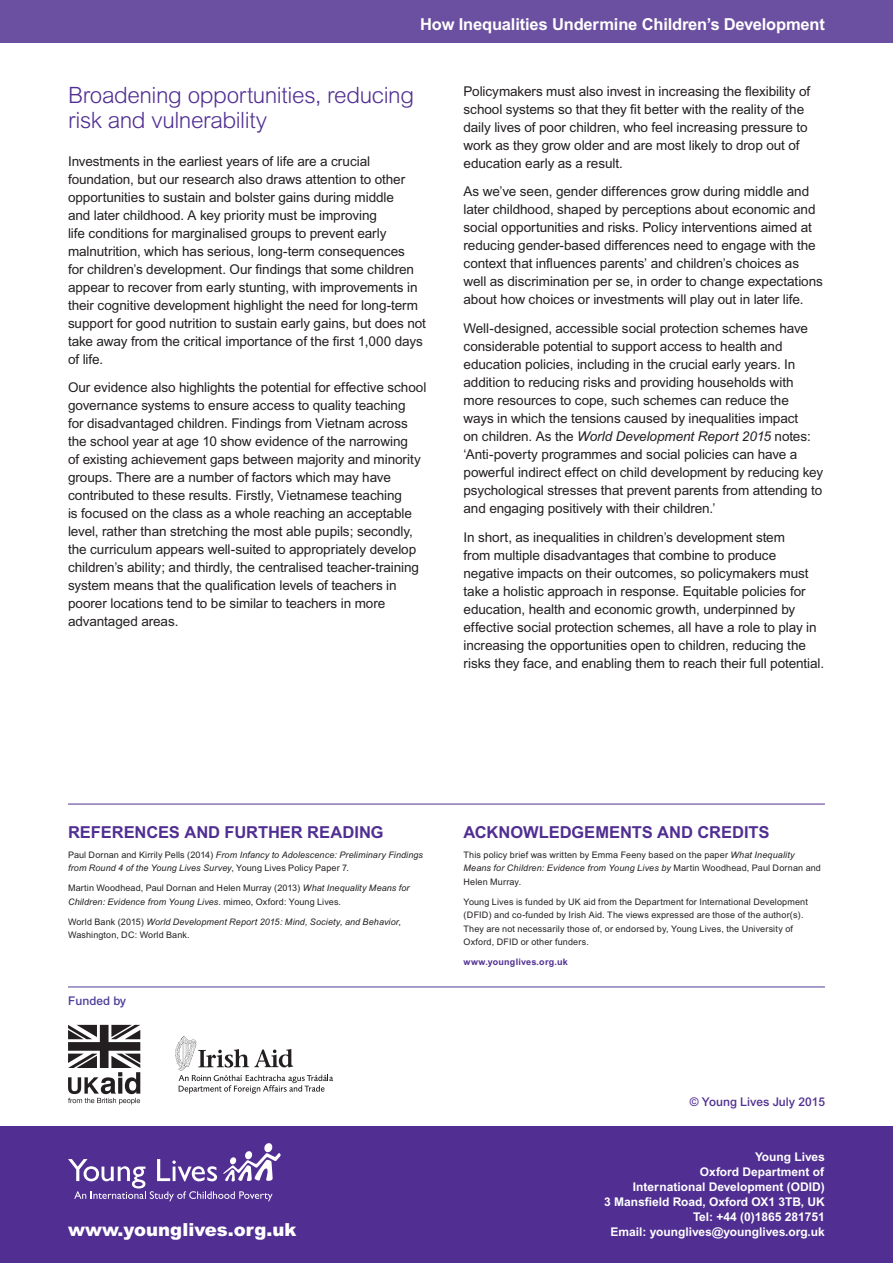
<style>
.page{position:relative;width:893px;height:1263px;background:#fff}
.page>*{position:absolute;margin:0;border:0;box-sizing:border-box;transform-origin:0 0}
.t1{font:300 22.5px/25.5px "Arial";letter-spacing:-.02em;color:#502e92}
.t2{font:900 18px "Arial";color:#fff}
.t3{font:700 16.5px "Arial";color:#502e92}
.t4{font:700 16.5px "Arial";letter-spacing:-.01em;color:#fff}
.t5{font:13.5px/18px "Arial";letter-spacing:-.005em;color:#231f20}
.t6{font:700 12px/15px "Arial";color:#fff;text-align:right}
.t7{font:500 12px "Arial";color:#502e92}
.t8{font:500 12px "Arial";color:#4c3d99}
.t9{font:9px/13.5px "Arial";letter-spacing:.02em;color:#231f20}
.t10{font:italic 9px/13.5px "Arial";letter-spacing:.015em;color:#231f20}
.t11{font:700 9px "Arial";letter-spacing:.025em;color:#502e92}
.s1{font-style:italic}
.s2{font-style:normal}
</style>
<div class="page">
<div style="left:0;top:0;width:893px;height:43px;background:#6b4fa0"></div>
<hr style="left:68px;top:804px;width:757px;height:1px;background:#502e92">
<div style="left:0;top:1127px;width:893px;height:136px;background:#502e92"></div>
<svg style="left:68px;top:1143px;width:213px;height:58px"></svg>
<hr style="left:68px;top:986px;width:757px;height:1px;background:#4c3d99">
<svg style="left:175px;top:1036px;width:158px;height:58px"></svg>
<svg style="left:68px;top:1025px;width:72px;height:79px"></svg>
<p class="t4" style="left:420px;top:15px;width:406px">How Inequalities Undermine Children’s Development</p>
<h1 class="t1" style="left:68px;top:82px;width:348px">Broadening opportunities, reducing risk and vulnerability</h1>
<p class="t5" style="left:68px;top:152px;width:359px">Investments in the earliest years of life are a crucial foundation, but our research also draws attention to other opportunities to sustain and bolster gains during middle<br>and later childhood. A key priority must be improving<br>life conditions for marginalised groups to prevent early malnutrition, which has serious, long-term consequences<br>for children’s development. Our findings that some children appear to recover from early stunting, with improvements in their cognitive development highlight the need for long-term support for good nutrition to sustain early gains, but does not take away from the critical importance of the first 1,000 days of life.</p>
<p class="t5" style="left:68px;top:378px;width:360px">Our evidence also highlights the potential for effective school governance systems to ensure access to quality teaching<br>for disadvantaged children. Findings from Vietnam across the school year at age 10 show evidence of the narrowing<br>of existing achievement gaps between majority and minority groups. There are a number of factors which may have contributed to these results. Firstly, Vietnamese teaching<br>is focused on the class as a whole reaching an acceptable level, rather than stretching the most able pupils; secondly, the curriculum appears well-suited to appropriately develop children’s ability; and thirdly, the centralised teacher-training system means that the qualification levels of teachers in poorer locations tend to be similar to teachers in more advantaged areas.</p>
<p class="t5" style="left:463px;top:82px;width:348px">Policymakers must also invest in increasing the flexibility of school systems so that they fit better with the reality of the daily lives of poor children, who feel increasing pressure to work as they grow older and are most likely to drop out of education early as a result.</p>
<p class="t5" style="left:463px;top:183px;width:361px">As we’ve seen, gender differences grow during middle and later childhood, shaped by perceptions about economic and social opportunities and risks. Policy interventions aimed at reducing gender-based differences need to engage with the context that influences parents’ and children’s choices as well as discrimination per se, in order to change expectations about how choices or investments will play out in later life.</p>
<p class="t5" style="left:463px;top:319px;width:361px">Well-designed, accessible social protection schemes have considerable potential to support access to health and education policies, including in the crucial early years. In addition to reducing risks and providing households with more resources to cope, such schemes can reduce the<br>ways in which the tensions caused by inequalities impact<br>on children. As the <span class="s1">World Development Report 2015</span> notes: ‘Anti-poverty programmes and social policies can have a powerful indirect effect on child development by reducing key psychological stresses that prevent parents from attending to and engaging positively with their children.’</p>
<p class="t5" style="left:463px;top:528px;width:362px">In short, as inequalities in children’s development stem<br>from multiple disadvantages that combine to produce negative impacts on their outcomes, so policymakers must take a holistic approach in response. Equitable policies for education, health and economic growth, underpinned by effective social protection schemes, all have a role to play in increasing the opportunities open to children, reducing the risks they face, and enabling them to reach their full potential.</p>
<p class="t3" style="left:68px;top:822px;width:317px">REFERENCES AND FURTHER READING</p>
<p class="t10" style="left:68px;top:848px;width:357px"><span class="s2">Paul Dornan and Kirrily Pells (2014)</span> From Infancy to Adolescence: Preliminary Findings from Round 4 of the Young Lives Survey<span class="s2">, Young Lives Policy Paper 7.</span></p>
<p class="t9" style="left:68px;top:881px;width:343px">Martin Woodhead, Paul Dornan and Helen Murray (2013) <span class="s1">What Inequality Means for<br>Children: Evidence from Young Lives</span>. mimeo, Oxford: Young Lives.</p>
<p class="t10" style="left:68px;top:915px;width:334px"><span class="s2">World Bank (2015)</span> World Development Report 2015: Mind, Society, and Behavior<span class="s2">,<br>Washington, DC: World Bank.</span></p>
<p class="t8" style="left:68px;top:994px;width:60px">Funded by</p>
<p class="t3" style="left:463px;top:822px;width:308px">ACKNOWLEDGEMENTS AND CREDITS</p>
<p class="t9" style="left:463px;top:848px;width:359px">This policy brief was written by Emma Feeny based on the paper <span class="s1">What Inequality<br>Means for Children: Evidence from Young Lives by</span> Martin Woodhead, Paul Dornan and<br>Helen Murray.</p>
<p class="t9" style="left:463px;top:895px;width:346px">Young Lives is funded by UK aid from the Department for International Development (DFID) and co-funded by Irish Aid. The views expressed are those of the author(s).<br>They are not necessarily those of, or endorsed by, Young Lives, the University of Oxford, DFID or other funders.</p>
<p class="t11" style="left:463px;top:957px;width:106px">www.younglives.org.uk</p>
<p class="t7" style="left:690px;top:1094px;width:137px">© Young Lives July 2015</p>
<p class="t6" style="left:604px;top:1149px;width:222px">Young Lives<br>Oxford Department of<br>International Development (ODID)<br>3 Mansfield Road, Oxford OX1 3TB, UK<br>Tel: +44 (0)1865 281751</p>
<h2 class="t2" style="left:68px;top:1218px;width:230px">www.younglives.org.uk</h2>
<p class="t6" style="left:610px;top:1224px;width:216px">Email: younglives@younglives.org.uk</p>
</div>
